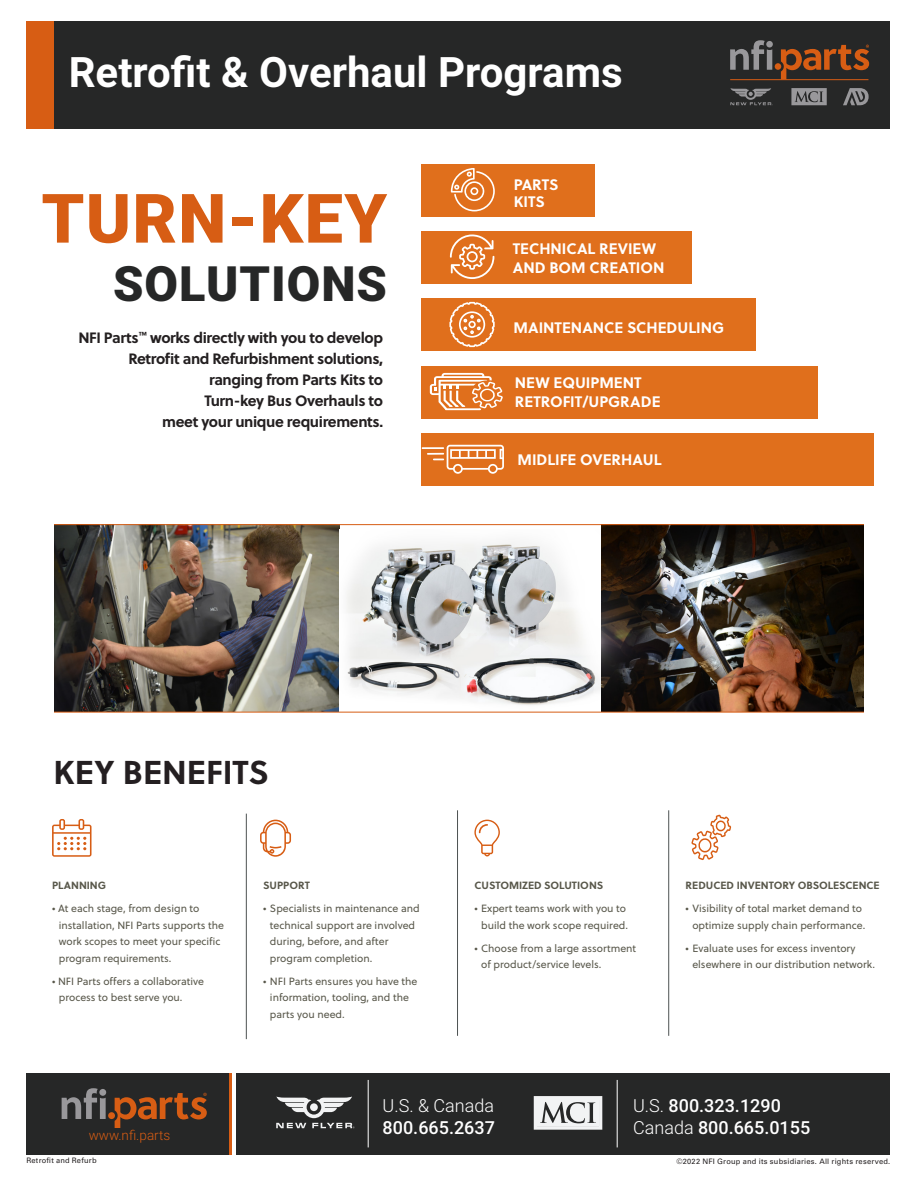
<style>
.page{position:relative;width:918px;height:1188px;background:#fff}
.page>*{position:absolute;margin:0;border:0;box-sizing:border-box;transform-origin:0 0}
.t1{font:900 68.25px "Roboto";letter-spacing:.02em;color:#d75d14}
.t2{font:900 48.75px "Roboto";letter-spacing:.02em;color:#262727}
.t3{font:700 42px "Roboto";color:#fff}
.Blue_heading_subtext{font:700 33px "Soleil";color:#241f21}
.t4{font:500 18px "Roboto";color:#fff}
.t5{font:300 18px "Roboto";color:#fff}
.Pyramid{font:700 15.15px/19px "Soleil";color:#fff}
.Blue_heading_subtext-2{font:700 15px/21px "Soleil";letter-spacing:-.025em;color:#231f20;text-align:right}
.t6{font:300 13.5px "Roboto";color:#d75d14}
.icon_body_copy{font:10.5px/16.5px "Soleil";color:#58574a}
.icon_body_copy-2{font:700 10.5px "Soleil";color:#58574a}
.t7{font:7.5px "Univers LT Std";letter-spacing:.03em;color:#231f20}
.s1{font-weight:300}
</style>
<div class="page">
<img style="left:54px;top:525px;width:285px;height:187px">
<img style="left:602px;top:525px;width:262px;height:187px">
<div style="left:26px;top:22px;width:864px;height:107px;background:#262727"></div>
<div style="left:26px;top:22px;width:27px;height:107px;background:#d75d14"></div>
<div style="left:26px;top:1074px;width:864px;height:81px;background:#262727"></div>
<hr style="left:229px;top:1074px;width:3px;height:81px;background:#d75d14">
<hr style="left:232px;top:1074px;width:4px;height:81px;background:#fff">
<hr style="left:368px;top:1080px;width:1px;height:67px;background:#fff">
<div style="left:534px;top:1096px;width:68px;height:34px;border:3px solid #f2f3f4"></div>
<svg style="left:537px;top:1099px;width:62px;height:28px;background:#c5c6c7"></svg>
<hr style="left:617px;top:1080px;width:1px;height:67px;background:#fff">
<svg style="left:276px;top:1096px;width:79px;height:32px"></svg>
<hr style="left:246px;top:814px;width:1px;height:225px;background:#4d5252">
<hr style="left:457px;top:810px;width:1px;height:226px;background:#4d5252">
<hr style="left:668px;top:810px;width:1px;height:226px;background:#4d5252">
<svg style="left:474px;top:820px;width:26px;height:36px"></svg>
<svg style="left:260px;top:820px;width:31px;height:37px"></svg>
<svg style="left:52px;top:819px;width:40px;height:38px"></svg>
<svg style="left:691px;top:815px;width:40px;height:45px"></svg>
<div style="left:421px;top:433px;width:453px;height:52px;background:#e06f1c"></div>
<div style="left:421px;top:366px;width:397px;height:52px;background:#e06f1c"></div>
<div style="left:421px;top:299px;width:335px;height:52px;background:#e06f1c"></div>
<div style="left:421px;top:232px;width:271px;height:52px;background:#e06f1c"></div>
<div style="left:421px;top:165px;width:174px;height:52px;background:#e06f1c"></div>
<svg style="left:451px;top:168px;width:44px;height:43px"></svg>
<svg style="left:450px;top:235px;width:44px;height:44px"></svg>
<svg style="left:449px;top:302px;width:46px;height:45px"></svg>
<svg style="left:430px;top:373px;width:73px;height:37px"></svg>
<hr style="left:422px;top:447px;width:22px;height:2px;background:#fff">
<svg style="left:427px;top:445px;width:77px;height:29px"></svg>
<img style="left:340px;top:542px;width:260px;height:170px">
<hr style="left:54px;top:524px;width:810px;height:1px;background:#d75d14">
<hr style="left:54px;top:712px;width:810px;height:1px;background:#d75d14">
<svg style="left:791px;top:88px;width:36px;height:17px"></svg>
<svg style="left:730px;top:88px;width:43px;height:17px"></svg>
<svg style="left:730px;top:40px;width:42px;height:30px"></svg>
<div style="left:775px;top:63px;width:6px;height:7px;background:#d75d14;border-radius:50%"></div>
<hr style="left:730px;top:79px;width:138px;height:1px;background:#d75d14">
<svg style="left:781px;top:45px;width:88px;height:34px"></svg>
<svg style="left:843px;top:88px;width:26px;height:17px"></svg>
<svg style="left:62px;top:1088px;width:44px;height:31px"></svg>
<div style="left:108px;top:1112px;width:7px;height:7px;background:#d75d14;border-radius:50%"></div>
<svg style="left:115px;top:1093px;width:92px;height:34px"></svg>
<p class="t3" style="left:69px;top:43px;width:555px">Retrofit &amp; Overhaul Programs</p>
<p class="t1" style="left:41px;top:171px;width:347px">TURN-KEY</p>
<p class="t2" style="left:113px;top:250px;width:275px">SOLUTIONS</p>
<p class="Blue_heading_subtext-2" style="left:78px;top:327px;width:306px">NFI Parts<sup>™</sup> works directly with you to develop Retrofit and Refurbishment solutions, ranging from Parts Kits to<br>Turn-key Bus Overhauls to<br>meet your unique requirements.</p>
<p class="Pyramid" style="left:514px;top:175px;width:46px;line-height:17.4px">PARTS<br>KITS</p>
<p class="Pyramid" style="left:513px;top:238px;width:153px">TECHNICAL REVIEW<br>AND BOM CREATION</p>
<p class="Pyramid" style="left:514px;top:317px;width:212px">MAINTENANCE SCHEDULING</p>
<p class="Pyramid" style="left:515px;top:372px;width:147px">NEW EQUIPMENT<br>RETROFIT/UPGRADE</p>
<p class="Pyramid" style="left:518px;top:449px;width:145px">MIDLIFE OVERHAUL</p>
<p class="Blue_heading_subtext" style="left:54px;top:747px;width:216px">KEY BENEFITS</p>
<p class="icon_body_copy-2" style="left:52px;top:877px;width:56px">PLANNING</p>
<p class="icon_body_copy" style="left:59px;top:900px;width:167px;text-indent:-7px">• At each stage, from design to installation, NFI Parts supports the work scopes to meet your specific program requirements.</p>
<p class="icon_body_copy" style="left:59px;top:973px;width:147px;text-indent:-7px">• NFI Parts offers a collaborative process to best serve you.</p>
<p class="icon_body_copy-2" style="left:263px;top:877px;width:48px">SUPPORT</p>
<p class="icon_body_copy" style="left:270px;top:900px;width:151px;text-indent:-7px">• Specialists in maintenance and technical support are involved during, before, and after program completion.</p>
<p class="icon_body_copy" style="left:270px;top:973px;width:149px;text-indent:-7px">• NFI Parts ensures you have the information, tooling, and the parts you need.</p>
<p class="icon_body_copy-2" style="left:474px;top:877px;width:130px">CUSTOMIZED SOLUTIONS</p>
<p class="icon_body_copy" style="left:474px;top:900px;width:155px;text-align:right">• Expert teams work with you to build the work scope required.</p>
<p class="icon_body_copy" style="left:481px;top:940px;width:157px;text-indent:-7px">• Choose from a large assortment of product/service levels.</p>
<p class="icon_body_copy-2" style="left:686px;top:877px;width:196px">REDUCED INVENTORY OBSOLESCENCE</p>
<p class="icon_body_copy" style="left:692px;top:900px;width:174px;text-indent:-7px">• Visibility of total market demand to optimize supply chain performance.</p>
<p class="icon_body_copy" style="left:692px;top:940px;width:184px;text-indent:-7px">• Evaluate uses for excess inventory elsewhere in our distribution network.</p>
<p class="t6" style="left:89px;top:1126px;width:83px">www.nfi.parts</p>
<p class="t5" style="left:383px;top:1093px;width:113px">U.S. &amp; Canada</p>
<p class="t4" style="left:383px;top:1115px;width:114px">800.665.2637</p>
<p class="t4" style="left:633px;top:1093px;width:149px"><span class="s1">U.S.</span> 800.323.1290</p>
<p class="t4" style="left:633px;top:1115px;width:179px"><span class="s1">Canada</span> 800.665.0155</p>
<p class="t7" style="left:26px;top:1156px;width:72px">Retrofit and Refurb</p>
<p class="t7" style="left:677px;top:1157px;width:215px">©2022 NFI Group and its subsidiaries. All rights reserved.</p>
</div>
